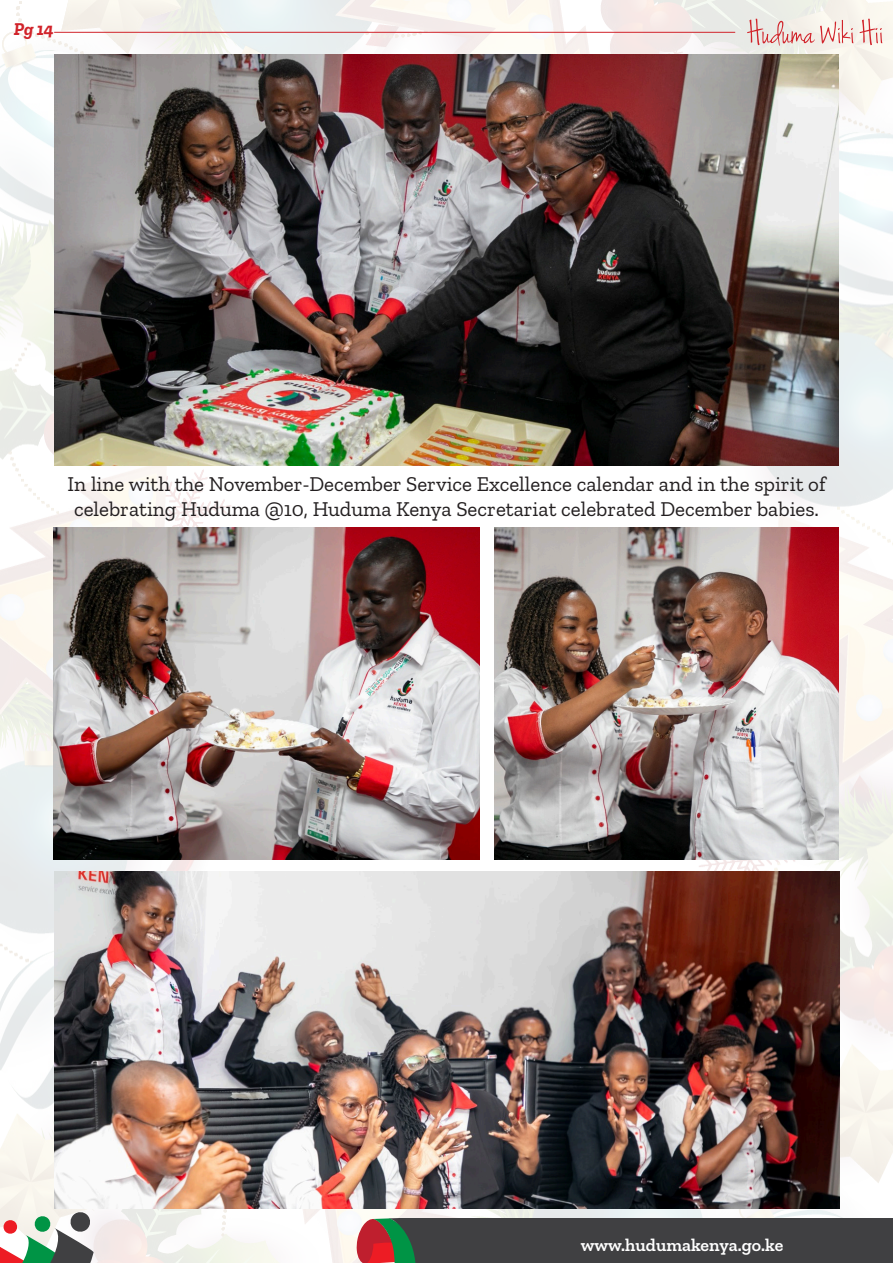
<style>
.page{position:relative;width:893px;height:1263px;background:#fff}
.page>*{position:absolute;margin:0;border:0;box-sizing:border-box;transform-origin:0 0}
.t1{font:21px/25.2px "Zilla Slab";color:#231f20;text-align:center}
.t2{font:600 18px "Zilla Slab";color:#fff}
.t3{font:italic 700 18px "Zilla Slab";color:#d1232a}
</style>
<div class="page">
<img style="left:0;top:0;width:893px;height:1263px">
<hr style="left:54px;top:32px;width:681px;height:1px;background:#d1232a">
<div style="left:408px;top:1219px;width:485px;height:44px;background:#404042"></div>
<svg style="left:356px;top:1219px;width:60px;height:44px;background:#7d5543"></svg>
<svg style="left:747px;top:19px;width:135px;height:27px;background:#ecd0cb"></svg>
<svg style="left:0;top:1211px;width:94px;height:52px"></svg>
<img style="left:54px;top:54px;width:785px;height:411px">
<img style="left:54px;top:528px;width:425px;height:331px">
<img style="left:495px;top:528px;width:344px;height:331px">
<img style="left:54px;top:871px;width:785px;height:338px">
<p class="t3" style="left:14px;top:19px;width:42px">Pg 14</p>
<p class="t1" style="left:67px;top:471px;width:760px">In line with the November-December Service Excellence calendar and in the spirit of celebrating Huduma @10, Huduma Kenya Secretariat celebrated December babies.</p>
<p class="t2" style="left:581px;top:1235px;width:204px">www.hudumakenya.go.ke</p>
</div>
